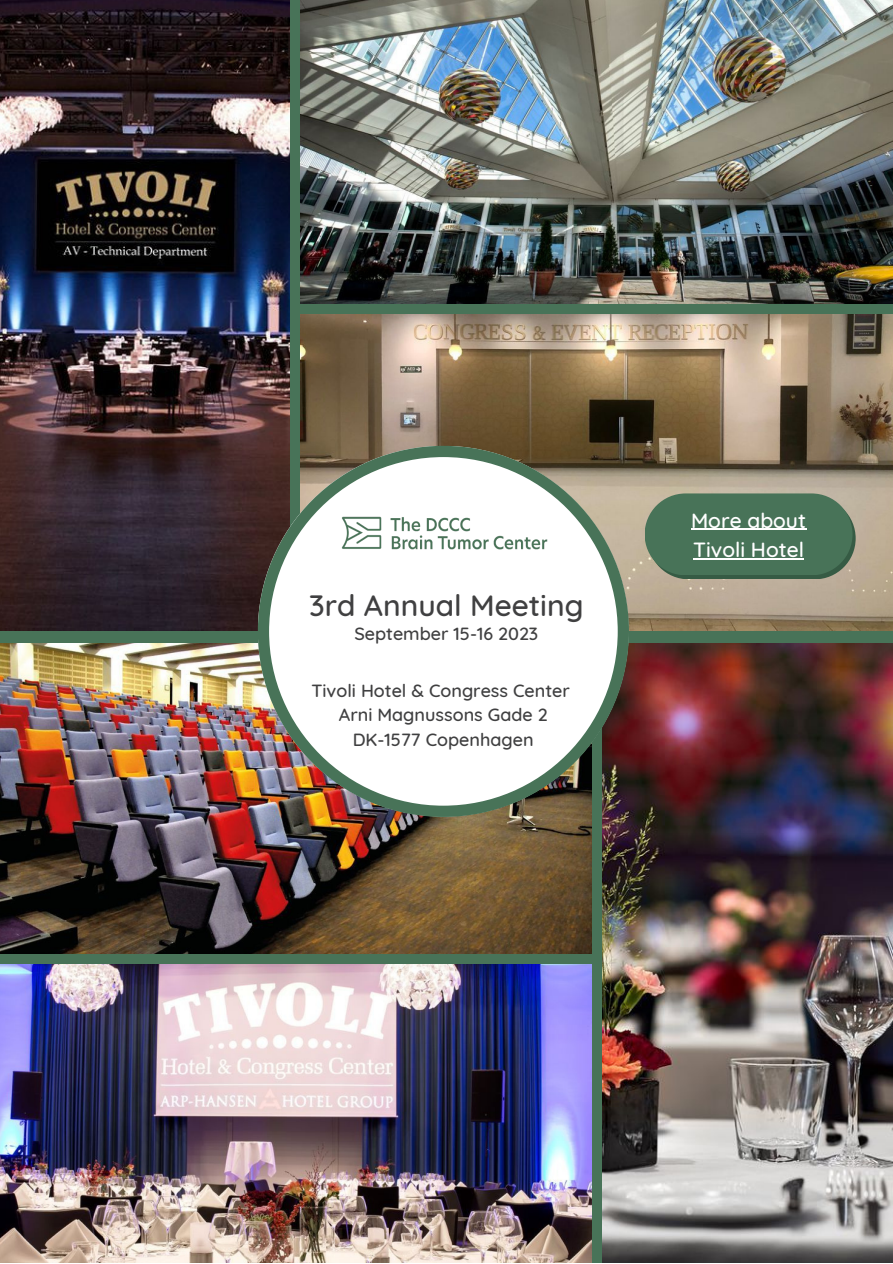
<style>
.page{position:relative;width:893px;height:1264px;background:#fff}
.page>*{position:absolute;margin:0;border:0;box-sizing:border-box;transform-origin:0 0}
.t1{font:500 30px "Quicksand";color:#404041}
.t2{font:500 21px "Quicksand";color:#fff}
.t3{font:500 18px "Quicksand";color:#404041}
</style>
<div class="page">
<div style="left:0;top:0;width:892px;height:1262px;background:#487358"></div>
<img style="left:0;top:643px;width:591px;height:310px">
<img style="left:602px;top:643px;width:290px;height:619px">
<img style="left:0;top:964px;width:591px;height:298px">
<img style="left:0;top:0;width:289px;height:631px">
<img style="left:300px;top:0;width:592px;height:303px">
<img style="left:300px;top:315px;width:592px;height:316px">
<svg style="left:258px;top:446px;width:371px;height:371px;background:#cfcdc7"></svg>
<img style="left:340px;top:514px;width:212px;height:38px">
<div style="left:647px;top:497px;width:208px;height:82px;background:#365b44;border-radius:41px"></div>
<div style="left:644px;top:493px;width:208px;height:82px;background:#487358;border-radius:41px"></div>
<hr style="left:691px;top:528px;width:115px;height:2px;background:#fff">
<hr style="left:693px;top:558px;width:111px;height:1px;background:#fff">
<p class="t1" style="left:309px;top:586px;width:276px">3rd Annual Meeting</p>
<p class="t3" style="left:354px;top:622px;width:185px">September 15-16 2023</p>
<p class="t3" style="left:311px;top:678px;width:260px">Tivoli Hotel &amp; Congress Center</p>
<p class="t3" style="left:339px;top:703px;width:210px">Arni Magnussons Gade 2</p>
<p class="t3" style="left:352px;top:728px;width:182px">DK-1577 Copenhagen</p>
<p class="t2" style="left:691px;top:506px;width:116px">More about</p>
<p class="t2" style="left:693px;top:536px;width:112px">Tivoli Hotel</p>
</div>
